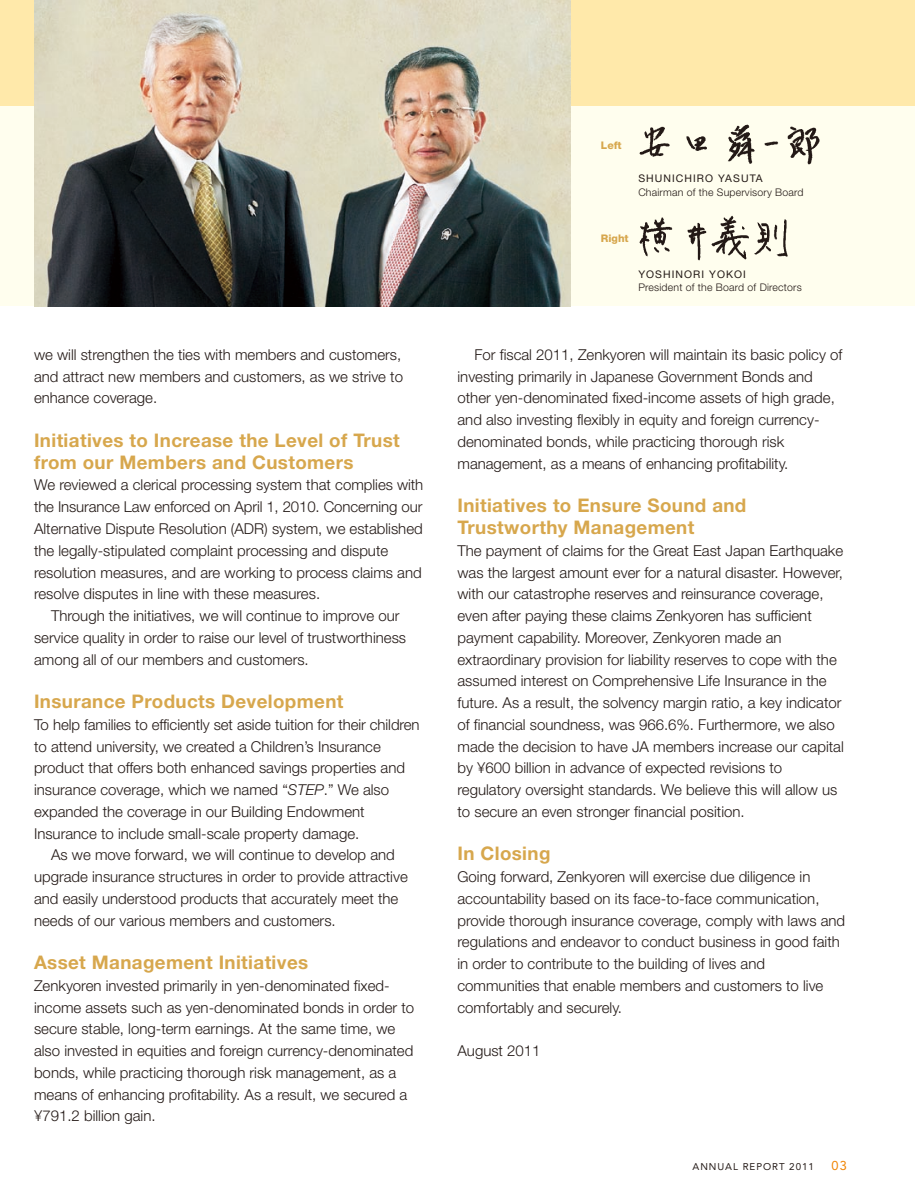
<style>
.page{position:relative;width:915px;height:1191px;background:#fff}
.page>*{position:absolute;margin:0;border:0;box-sizing:border-box;transform-origin:0 0}
.t1{font:700 18.75px/21.8px "Helvetica Neue";letter-spacing:.02em;color:#d7a74d}
.t2{font:300 15px/21.8px "Helvetica Neue";color:#231916}
.t3{font:12.75px "Avenir";color:#f08300}
.t4{font:300 10.5px "Helvetica Neue";letter-spacing:.02em;color:#231916}
.t5{font:10.5px "Helvetica Neue";letter-spacing:.1em;color:#231916}
.t6{font:800 10.5px "Helvetica Neue";color:#d7a74d}
.t7{font:9.75px "Avenir";letter-spacing:.1em;color:#231916}
.s1{font-style:italic}
</style>
<div class="page">
<div style="left:0;top:0;width:914px;height:106px;background:#ffe9aa"></div>
<div style="left:0;top:106px;width:914px;height:200px;background:#fffeee"></div>
<img style="left:34px;top:0;width:536px;height:306px">
<img style="left:639px;top:124px;width:181px;height:41px">
<img style="left:639px;top:215px;width:149px;height:46px">
<p class="t2" style="left:34px;top:343px;width:370px;text-align:justify">we will strengthen the ties with members and customers, and attract new members and customers, as we strive to enhance coverage.</p>
<p class="t1" style="left:34px;top:429px;width:367px">Initiatives to Increase the Level of Trust from our Members and Customers</p>
<p class="t2" style="left:34px;top:474px;width:390px">We reviewed a clerical processing system that complies with</p>
<p class="t2" style="left:34px;top:496px;width:390px">the Insurance Law enforced on April 1, 2010. Concerning our</p>
<p class="t2" style="left:34px;top:517px;width:390px">Alternative Dispute Resolution (ADR) system, we established</p>
<p class="t2" style="left:34px;top:539px;width:355px">the legally-stipulated complaint processing and dispute</p>
<p class="t2" style="left:34px;top:561px;width:389px">resolution measures, and are working to process claims and</p>
<p class="t2" style="left:34px;top:583px;width:287px">resolve disputes in line with these measures.</p>
<p class="t2" style="left:51px;top:604px;width:350px">Through the initiatives, we will continue to improve our</p>
<p class="t2" style="left:34px;top:626px;width:373px">service quality in order to raise our level of trustworthiness</p>
<p class="t2" style="left:34px;top:648px;width:276px">among all of our members and customers.</p>
<p class="t1" style="left:34px;top:690px;width:311px">Insurance Products Development</p>
<p class="t2" style="left:34px;top:713px;width:387px">To help families to efficiently set aside tuition for their children</p>
<p class="t2" style="left:34px;top:735px;width:348px">to attend university, we created a Children’s Insurance</p>
<p class="t2" style="left:34px;top:757px;width:372px">product that offers both enhanced savings properties and</p>
<p class="t2" style="left:34px;top:778px;width:356px">insurance coverage, which we named “<span class="s1">STEP</span>.” We also</p>
<p class="t2" style="left:34px;top:800px;width:332px">expanded the coverage in our Building Endowment</p>
<p class="t2" style="left:34px;top:822px;width:327px">Insurance to include small-scale property damage.</p>
<p class="t2" style="left:51px;top:844px;width:345px">As we move forward, we will continue to develop and</p>
<p class="t2" style="left:34px;top:865px;width:375px">upgrade insurance structures in order to provide attractive</p>
<p class="t2" style="left:34px;top:887px;width:365px">and easily understood products that accurately meet the</p>
<p class="t2" style="left:34px;top:909px;width:303px">needs of our various members and customers.</p>
<p class="t1" style="left:34px;top:951px;width:275px">Asset Management Initiatives</p>
<p class="t2" style="left:34px;top:974px;width:381px">Zenkyoren invested primarily in yen-denominated fixed&shy;income assets such as yen-denominated bonds in order to secure stable, long-term earnings. At the same time, we also invested in equities and foreign currency-denominated bonds, while practicing thorough risk management, as a means of enhancing profitability. As a result, we secured a ¥791.2 billion gain.</p>
<p class="t6" style="left:600px;top:139px;width:22px">Left</p>
<p class="t5" style="left:638px;top:172px;width:33px">SHUNIC</p>
<p class="t5" style="left:684px;top:172px;width:16px">HIRO</p>
<p class="t5" style="left:718px;top:172px;width:39px">YAS UTA</p>
<p class="t4" style="left:638px;top:185px;width:167px">Chairman of the Supervisory Board</p>
<p class="t6" style="left:600px;top:232px;width:29px">Right</p>
<p class="t5" style="left:638px;top:268px;width:41px">YOSHINORI</p>
<p class="t5" style="left:709px;top:268px;width:32px">YO KOI</p>
<p class="t4" style="left:638px;top:281px;width:165px">President of the Board of Directors</p>
<p class="t2" style="left:457px;top:343px;width:386px;text-indent:17px">For fiscal 2011, Zenkyoren will maintain its basic policy of investing primarily in Japanese Government Bonds and other yen-denominated fixed-income assets of high grade, and also investing flexibly in equity and foreign currency&shy;denominated bonds, while practicing thorough risk management, as a means of enhancing profitability.</p>
<p class="t1" style="left:457px;top:494px;width:290px">Initiatives to Ensure Sound and<br>Trustworthy Management</p>
<p class="t2" style="left:457px;top:539px;width:387px">The payment of claims for the Great East Japan Earthquake was the largest amount ever for a natural disaster. However, with our catastrophe reserves and reinsurance coverage, even after paying these claims Zenkyoren has sufficient payment capability. Moreover, Zenkyoren made an extraordinary provision for liability reserves to cope with the assumed interest on Comprehensive Life Insurance in the future. As a result, the solvency margin ratio, a key indicator of financial soundness, was 966.6%. Furthermore, we also made the decision to have JA members increase our capital by ¥600 billion in advance of expected revisions to regulatory oversight standards. We believe this will allow us to secure an even stronger financial position.</p>
<p class="t1" style="left:457px;top:842px;width:94px">In Closing</p>
<p class="t2" style="left:457px;top:865px;width:389px">Going forward, Zenkyoren will exercise due diligence in accountability based on its face-to-face communication, provide thorough insurance coverage, comply with laws and regulations and endeavor to conduct business in good faith in order to contribute to the building of lives and communities that enable members and customers to live comfortably and securely.</p>
<p class="t2" style="left:457px;top:1039px;width:85px">August 2011</p>
<p class="t7" style="left:692px;top:1160px;width:123px">ANNUAL REPORT 2011</p>
<p class="t3" style="left:831px;top:1157px;width:17px">03</p>
</div>
